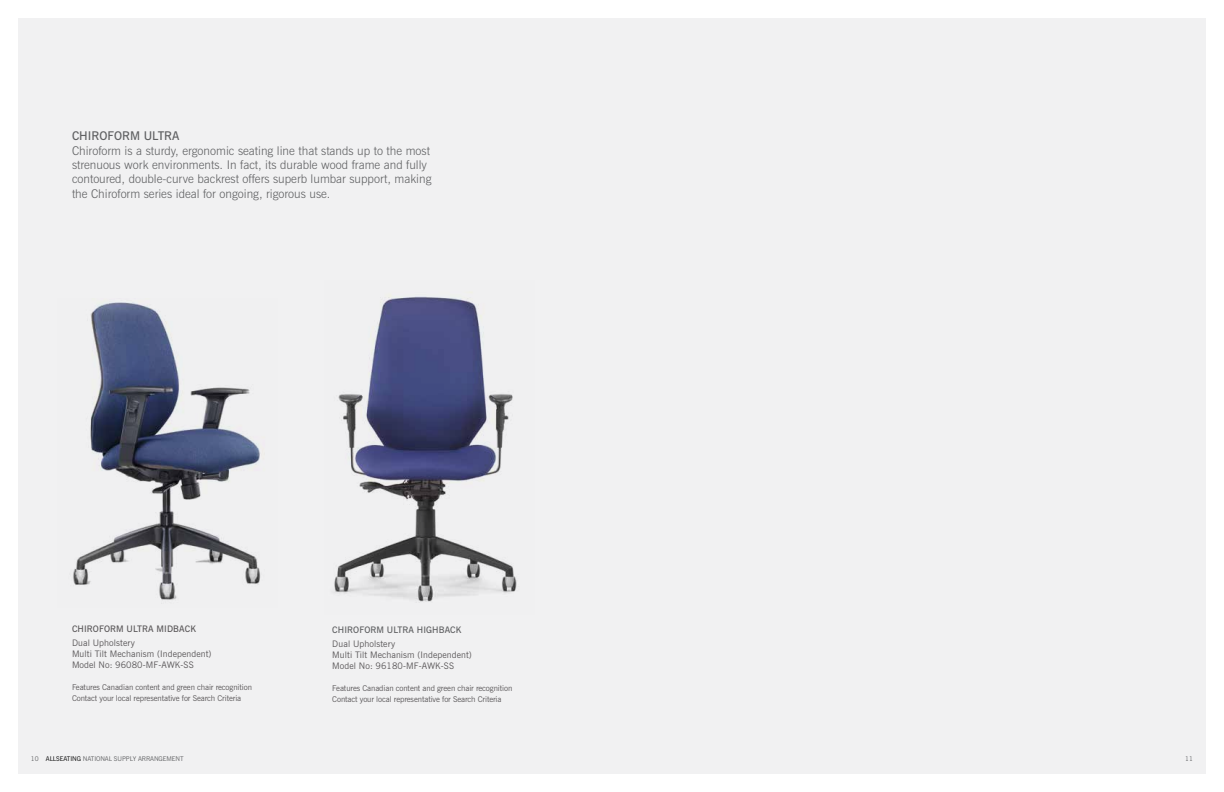
<style>
.page{position:relative;width:1224px;height:792px;background:#fff}
.page>*{position:absolute;margin:0;border:0;box-sizing:border-box;transform-origin:0 0}
.t1{font:300 12px/14.4px "News Gothic BT";color:#5f6062}
.t2{font:600 12px "News Gothic BT";color:#5f6062}
.t3{font:9px/11px "News Gothic BT";letter-spacing:.01em;color:#5b585a}
.t4{font:600 9px "News Gothic BT";letter-spacing:.01em;color:#5f6062}
.t5{font:600 9px "News Gothic BT";letter-spacing:.01em;color:#5b585a}
.t6{font:8px/11px "News Gothic BT";letter-spacing:-.01em;color:#5b585a}
.t7{font:6.5px "News Gothic BT";letter-spacing:-.01em;color:#5f6062}
.s1{color:#000}
</style>
<div class="page">
<div style="left:18px;top:18px;width:1188px;height:756px;background:#f1f1f2"></div>
<img style="left:334px;top:292px;width:183px;height:310px">
<img style="left:73px;top:302px;width:188px;height:298px">
<p class="t2" style="left:72px;top:129px;width:25px">CHIROFORM</p>
<p class="t2" style="left:144px;top:129px;width:17px">ULTRA</p>
<p class="t1" style="left:72px;top:143px;width:361px">Chiroform is a sturdy, ergonomic seating line that stands up to the most strenuous work environments. In fact, its durable wood frame and fully contoured, double-curve backrest offers superb lumbar support, making the Chiroform series ideal for ongoing, rigorous use.</p>
<p class="t5" style="left:72px;top:623px;width:108px">CH IROFORM ULTRA MI DBAC</p>
<p class="t5" style="left:190px;top:623px;width:7px">K</p>
<p class="t3" style="left:72px;top:637px;width:141px">Dual Upholstery<br>Multi Tilt Mechanism (Independent)<br>Model No: 96080-MF-AWK-SS</p>
<p class="t6" style="left:72px;top:681px;width:182px">Features Canadian content and green chair recognition<br>Contact your local representative for Search Criteria</p>
<p class="t4" style="left:332px;top:624px;width:19px">CHIROFORM</p>
<p class="t4" style="left:387px;top:624px;width:13px">ULTRA</p>
<p class="t4" style="left:417px;top:624px;width:46px">HIGHBACK</p>
<p class="t3" style="left:332px;top:638px;width:141px">Dual Upholstery<br>Multi Tilt Mechanism (Independent)<br>Model No: 96180-MF-AWK-SS</p>
<p class="t6" style="left:332px;top:682px;width:182px">Features Canadian content and green chair recognition<br>Contact your local representative for Search Criteria</p>
<p class="t7" style="left:31px;top:755px;width:154px">10 <span class="s1">ALLSEATING</span> NATIONAL SUPPLY ARRANGEMENT</p>
<p class="t7" style="left:1185px;top:755px;width:9px">11</p>
</div>
